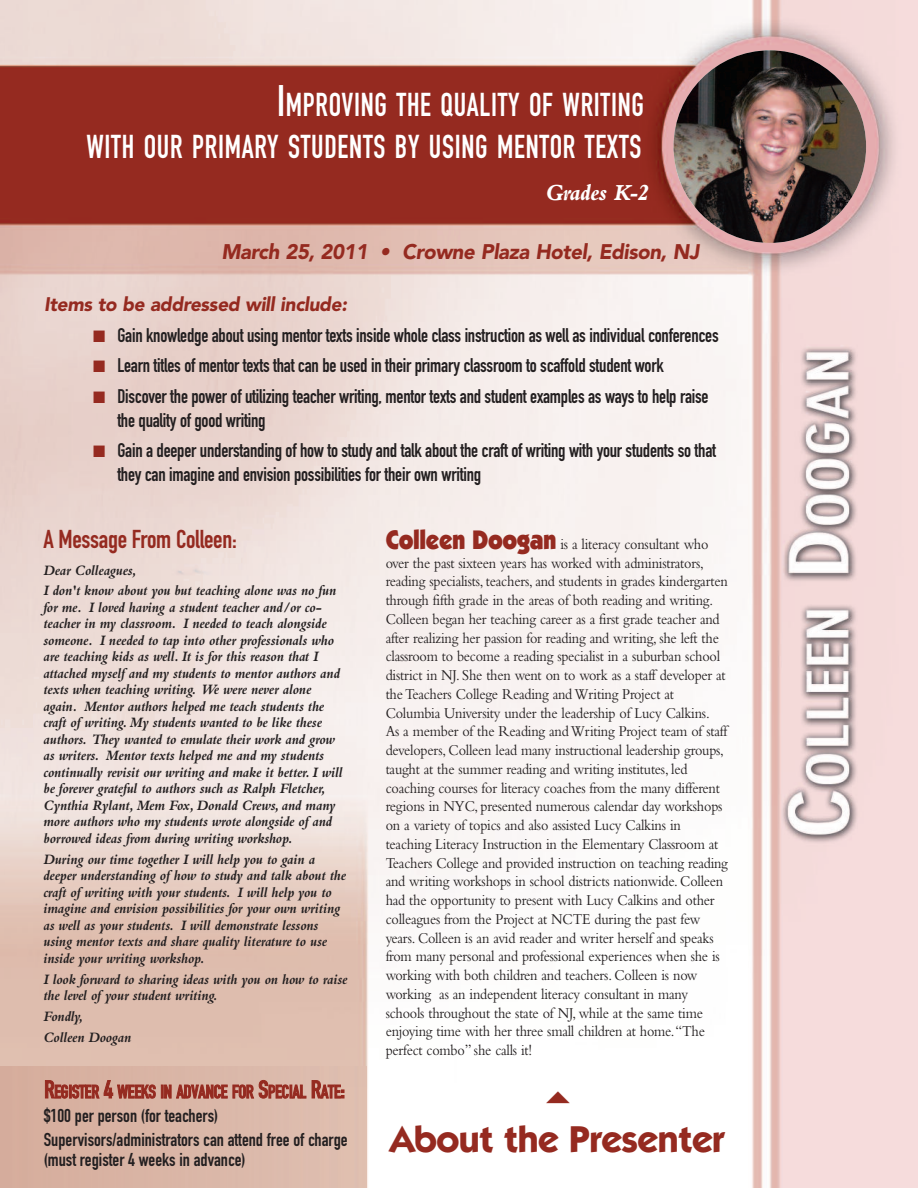
<style>
.page{position:relative;width:918px;height:1188px;background:#fff}
.page>*{position:absolute;margin:0;border:0;box-sizing:border-box;transform-origin:0 0}
.t1{font:700 37.5px "Itc Kabel";letter-spacing:-.015em;color:#952a20}
.t2{font:32.7px/42px "DIN Engschrift Alternate";letter-spacing:.025em;color:#fff;text-align:right;scale:.9 1}
.t3{font:25.5px "DIN Engschrift";letter-spacing:-.01em;color:#952a20}
.t4{font:italic 800 24px "Bembo";letter-spacing:-.02em;color:#fff;scale:.9 1}
.t5{font:italic 900 21px "Avenir";letter-spacing:-.02em;color:#952a20}
.t6{font:19.5px/24px "DIN Engschrift";letter-spacing:-.01em;color:#231f20}
.t7{font:italic 900 19.5px "Avenir";letter-spacing:-.02em;color:#952a20}
.t8{font:18.3px/23.9px "DIN Engschrift";color:#231f20}
.t9{font:15.75px/18.8px "Bembo";letter-spacing:-.015em;color:#231f20;scale:.9 1}
.t10{font:italic 700 15px/16.5px "Bembo";letter-spacing:-.015em;color:#231f20;scale:.95 1}
.s1{font-size:43.5px}
.s2{color:#952a20}
.s3{font-size:24.45px;color:#952a20}
.s4{font-family:"Itc Kabel";font-weight:900;font-size:27px;color:#952a20}
</style>
<div class="page">
<img style="left:0;top:0;width:918px;height:1188px">
<img style="left:674px;top:50px;width:192px;height:193px;border-radius:50%">
<img style="left:0;top:1066px;width:367px;height:122px">
<svg style="left:547px;top:1091px;width:23px;height:12px"></svg>
<h2 class="t2" style="left:86px;top:87px;width:621px"><span class="s1">I</span>MPROVING THE QUALITY OF WRITING<br>WITH OUR PRIMARY STUDENTS BY USING MENTOR TEXTS</h2>
<h3 class="t4" style="left:546px;top:184px;width:116px">Grades K-2</h3>
<h3 class="t5" style="left:221px;top:243px;width:479px">March 25, 2011 • Crowne Plaza Hotel, Edison, NJ</h3>
<p class="t7" style="left:44px;top:296px;width:304px">Items to be addressed will include:</p>
<p class="t6" style="left:93px;top:325px;width:627px"><span class="s2">■</span> Gain knowledge about using mentor texts inside whole class instruction as well as individual conferences</p>
<p class="t6" style="left:93px;top:355px;width:572px"><span class="s2">■</span> Learn titles of mentor texts that can be used in their primary classroom to scaffold student work</p>
<p class="t6" style="left:117px;top:386px;width:593px;text-indent:-24px"><span class="s2">■</span> Discover the power of utilizing teacher writing, mentor texts and student examples as ways to help raise the quality of good writing</p>
<p class="t6" style="left:117px;top:440px;width:600px;text-indent:-24px"><span class="s2">■</span> Gain a deeper understanding of how to study and talk about the craft of writing with your students so that they can imagine and envision possibilities for their own writing</p>
<h3 class="t3" style="left:44px;top:530px;width:195px">A Message From Colleen:</h3>
<p class="t10" style="left:44px;top:561px;width:310px;line-height:20.9px">Dear Colleagues,<br>I don't know about you but teaching alone was no fun</p>
<p class="t10" style="left:43px;top:600px;width:316px">for me. I loved having a student teacher and/or co&shy;teacher in my classroom. I needed to teach alongside someone. I needed to tap into other professionals who are teaching kids as well. It is for this reason that I attached myself and my students to mentor authors and texts when teaching writing. We were never alone again. Mentor authors helped me teach students the craft of writing. My students wanted to be like these authors. They wanted to emulate their work and grow as writers. Mentor texts helped me and my students continually revisit our writing and make it better. I will be forever grateful to authors such as Ralph Fletcher, Cynthia Rylant, Mem Fox, Donald Crews, and many more authors who my students wrote alongside of and borrowed ideas from during writing workshop.</p>
<p class="t10" style="left:43px;top:852px;width:320px">During our time together I will help you to gain a deeper understanding of how to study and talk about the craft of writing with your students. I will help you to imagine and envision possibilities for your own writing as well as your students. I will demonstrate lessons using mentor texts and share quality literature to use inside your writing workshop.</p>
<p class="t10" style="left:43px;top:972px;width:322px">I look forward to sharing ideas with you on how to raise the level of your student writing.</p>
<p class="t10" style="left:43px;top:1007px;width:94px;line-height:20.9px">Fondly,<br>Colleen Doogan</p>
<p class="t8" style="left:44px;top:1082px;width:305px"><span class="s3">R</span><span class="s2">EGISTER</span> <span class="s3">4</span> <span class="s2">WEEKS IN ADVANCE FOR</span> <span class="s3">S</span><span class="s2">PECIAL</span> <span class="s3">R</span><span class="s2">ATE</span><span class="s3">: </span>$100 per person (for teachers)<br>Supervisors/administrators can attend free of charge</p>
<p class="t8" style="left:44px;top:1150px;width:203px">(must register 4 weeks in advance)</p>
<p class="t9" style="left:386px;top:536px;width:382px"><span class="s4">Colleen Doogan</span> is a literacy consultant who over the past sixteen years has worked with administrators, reading specialists, teachers, and students in grades kindergarten through fifth grade in the areas of both reading and writing.<br>Colleen began her teaching career as a first grade teacher and after realizing her passion for reading and writing, she left the classroom to become a reading specialist in a suburban school district in NJ. She then went on to work as a staff developer at the Teachers College Reading and Writing Project at Columbia University under the leadership of Lucy Calkins.<br>As a member of the Reading and Writing Project team of staff developers, Colleen lead many instructional leadership groups, taught at the summer reading and writing institutes, led coaching courses for literacy coaches from the many different regions in NYC, presented numerous calendar day workshops on a variety of topics and also assisted Lucy Calkins in teaching Literacy Instruction in the Elementary Classroom at Teachers College and provided instruction on teaching reading and writing workshops in school districts nationwide. Colleen had the opportunity to present with Lucy Calkins and other colleagues from the Project at NCTE during the past few years. Colleen is an avid reader and writer herself and speaks from many personal and professional experiences when she is working with both children and teachers. Colleen is now working as an independent literacy consultant in many schools throughout the state of NJ, while at the same time enjoying time with her three small children at home.“The perfect combo” she calls it!</p>
<h1 class="t1" style="left:390px;top:1126px;width:336px">About the Presenter</h1>
</div>
